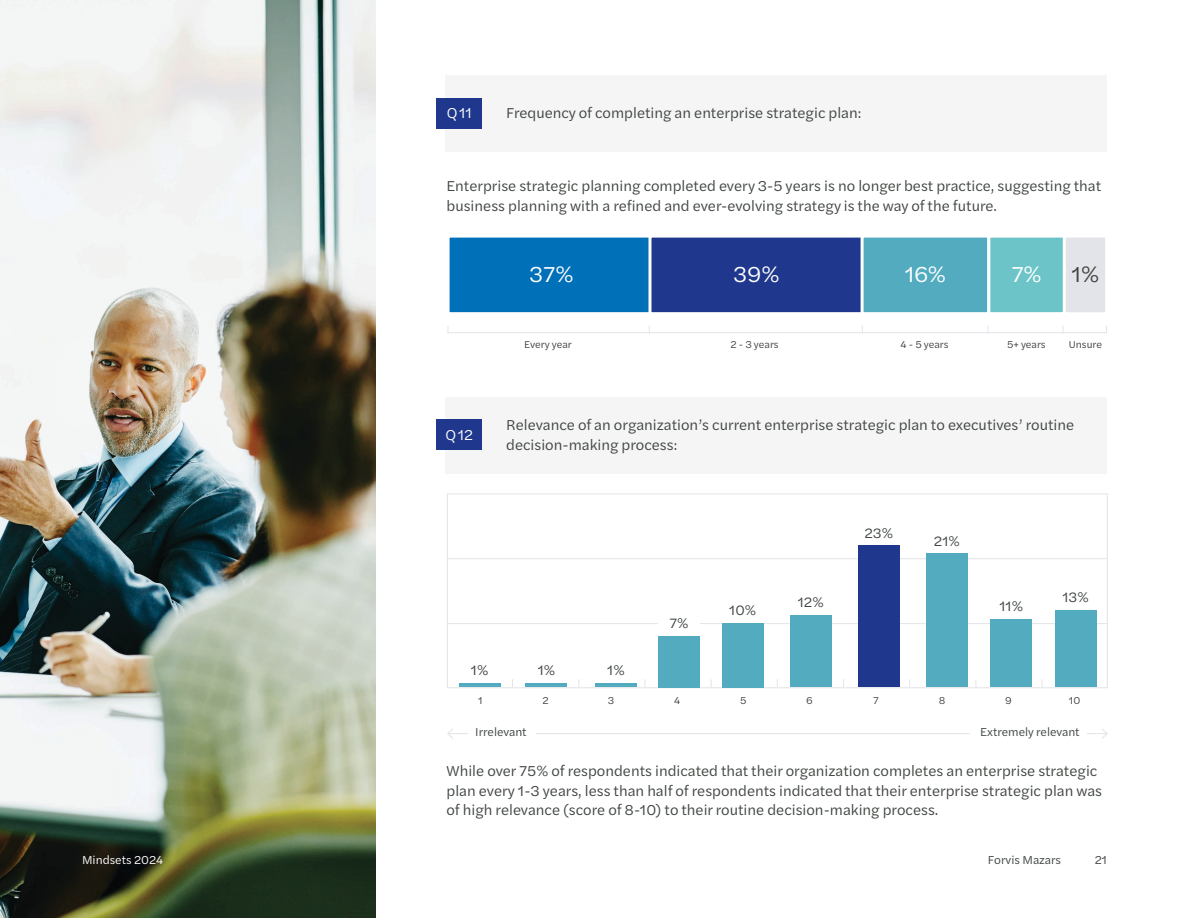
<style>
.page{position:relative;width:1188px;height:918px;background:#fff}
.page>*{position:absolute;margin:0;border:0;box-sizing:border-box;transform-origin:0 0}
.t1{font:22.65px "Halyard Text";color:#fff}
.t2{font:22.65px "Halyard Text";color:#3f4540}
.t3{font:15px/19.5px "Halyard Text";color:#3f4540}
.t4{font:15px "Halyard Text";letter-spacing:.05em;color:#fff}
.t5{font:14.25px "Halyard Text";color:#3f4540}
.t6{font:12px "Halyard Text";color:#3f4540}
.t7{font:12px "Halyard Text";color:#fff}
.t8{font:10.5px "Halyard Text";color:#3f4540}
</style>
<div class="page">
<img style="left:0;top:0;width:375px;height:918px">
<div style="left:446px;top:75px;width:661px;height:77px;background:#f5f5f5"></div>
<div style="left:437px;top:98px;width:45px;height:30px;background:#1f378c"></div>
<div style="left:446px;top:397px;width:661px;height:76px;background:#f5f5f5"></div>
<div style="left:437px;top:420px;width:45px;height:30px;background:#1f378c"></div>
<hr style="left:448px;top:733px;width:659px;height:1px;background:#e2e4e9">
<svg style="left:1102px;top:729px;width:6px;height:10px"></svg>
<svg style="left:447px;top:729px;width:6px;height:10px"></svg>
<div style="left:469px;top:718px;width:67px;height:29px;background:#fff"></div>
<div style="left:970px;top:718px;width:116px;height:29px;background:#fff"></div>
<div style="left:448px;top:236px;width:207px;height:78px;background:#0070b9"></div>
<div style="left:447px;top:235px;width:209px;height:80px;border:3px solid #fff"></div>
<div style="left:650px;top:236px;width:213px;height:78px;background:#1f378c"></div>
<div style="left:648px;top:235px;width:216px;height:80px;border:3px solid #fff"></div>
<div style="left:862px;top:236px;width:127px;height:78px;background:#53abc0"></div>
<div style="left:861px;top:235px;width:129px;height:80px;border:3px solid #fff"></div>
<div style="left:989px;top:236px;width:75px;height:78px;background:#6cc4c9"></div>
<div style="left:987px;top:235px;width:79px;height:80px;border:3px solid #fff"></div>
<div style="left:1064px;top:236px;width:43px;height:78px;background:#e2e4e9"></div>
<div style="left:1063px;top:235px;width:45px;height:80px;border:3px solid #fff"></div>
<hr style="left:447px;top:332px;width:660px;height:1px;background:#e2e4e9">
<hr style="left:447px;top:558px;width:660px;height:1px;background:#e2e4e9">
<hr style="left:447px;top:623px;width:660px;height:1px;background:#e2e4e9">
<div style="left:447px;top:494px;width:661px;height:194px;border:1px solid #e2e4e9"></div>
<div style="left:858px;top:546px;width:41px;height:141px;background:#1f378c"></div>
<div style="left:722px;top:623px;width:41px;height:65px;background:#53abc0"></div>
<div style="left:658px;top:636px;width:42px;height:52px;background:#53abc0"></div>
<div style="left:790px;top:615px;width:41px;height:72px;background:#53abc0"></div>
<div style="left:991px;top:619px;width:41px;height:68px;background:#53abc0"></div>
<hr style="left:595px;top:683px;width:42px;height:4px;background:#53abc0">
<hr style="left:526px;top:683px;width:41px;height:4px;background:#53abc0">
<hr style="left:459px;top:683px;width:41px;height:4px;background:#53abc0">
<div style="left:1055px;top:610px;width:41px;height:77px;background:#53abc0"></div>
<div style="left:926px;top:554px;width:42px;height:133px;background:#53abc0"></div>
<div style="left:658px;top:613px;width:42px;height:23px;background:#fff"></div>
<p class="t4" style="left:447px;top:102px;width:27px">Q11</p>
<p class="t3" style="left:506px;top:102px;width:357px">Frequency of completing an enterprise strategic plan:</p>
<p class="t3" style="left:447px;top:176px;width:656px">Enterprise strategic planning completed every 3-5 years is no longer best practice, suggesting that business planning with a refined and ever-evolving strategy is the way of the future.</p>
<h1 class="t1" style="left:529px;top:258px;width:46px">37%</h1>
<h1 class="t1" style="left:733px;top:258px;width:48px">39%</h1>
<h1 class="t1" style="left:905px;top:258px;width:43px">16%</h1>
<h1 class="t1" style="left:1011px;top:258px;width:32px">7%</h1>
<h1 class="t2" style="left:1071px;top:258px;width:29px">1%</h1>
<p class="t4" style="left:446px;top:424px;width:29px">Q12</p>
<p class="t8" style="left:524px;top:337px;width:49px">Every year</p>
<p class="t8" style="left:730px;top:337px;width:50px">2 - 3 years</p>
<p class="t8" style="left:900px;top:337px;width:50px">4 - 5 years</p>
<p class="t8" style="left:1007px;top:337px;width:40px">5+ years</p>
<p class="t8" style="left:1069px;top:337px;width:35px">Unsure</p>
<p class="t3" style="left:506px;top:415px;width:569px">Relevance of an organization’s current enterprise strategic plan to executives’ routine decision-making process:</p>
<p class="t5" style="left:669px;top:613px;width:20px">7%</p>
<p class="t5" style="left:729px;top:600px;width:28px">10%</p>
<p class="t5" style="left:865px;top:523px;width:30px">23%</p>
<p class="t5" style="left:934px;top:531px;width:27px">21%</p>
<p class="t5" style="left:798px;top:592px;width:27px">12%</p>
<p class="t5" style="left:999px;top:596px;width:25px">11%</p>
<p class="t5" style="left:1062px;top:587px;width:28px">13%</p>
<p class="t5" style="left:471px;top:660px;width:19px">1%</p>
<p class="t5" style="left:538px;top:660px;width:19px">1%</p>
<p class="t5" style="left:607px;top:660px;width:19px">1%</p>
<p class="t8" style="left:478px;top:693px;width:6px">1</p>
<p class="t8" style="left:543px;top:693px;width:8px">2</p>
<p class="t8" style="left:608px;top:693px;width:8px">3</p>
<p class="t8" style="left:674px;top:693px;width:8px">4</p>
<p class="t8" style="left:740px;top:693px;width:8px">5</p>
<p class="t8" style="left:807px;top:693px;width:8px">6</p>
<p class="t8" style="left:873px;top:693px;width:7px">7</p>
<p class="t8" style="left:939px;top:693px;width:8px">8</p>
<p class="t8" style="left:1005px;top:693px;width:8px">9</p>
<p class="t8" style="left:1069px;top:693px;width:13px">10</p>
<p class="t6" style="left:475px;top:724px;width:53px">Irrelevant</p>
<p class="t6" style="left:980px;top:724px;width:101px">Extremely relevant</p>
<p class="t3" style="left:447px;top:761px;width:657px">While over 75% of respondents indicated that their organization completes an enterprise strategic plan every 1-3 years, less than half of respondents indicated that their enterprise strategic plan was of high relevance (score of 8-10) to their routine decision-making process.</p>
<p class="t7" style="left:82px;top:851px;width:83px">Mindsets 2024</p>
<p class="t6" style="left:988px;top:851px;width:75px">Forvis Mazars</p>
<p class="t6" style="left:1095px;top:851px;width:14px">21</p>
</div>
